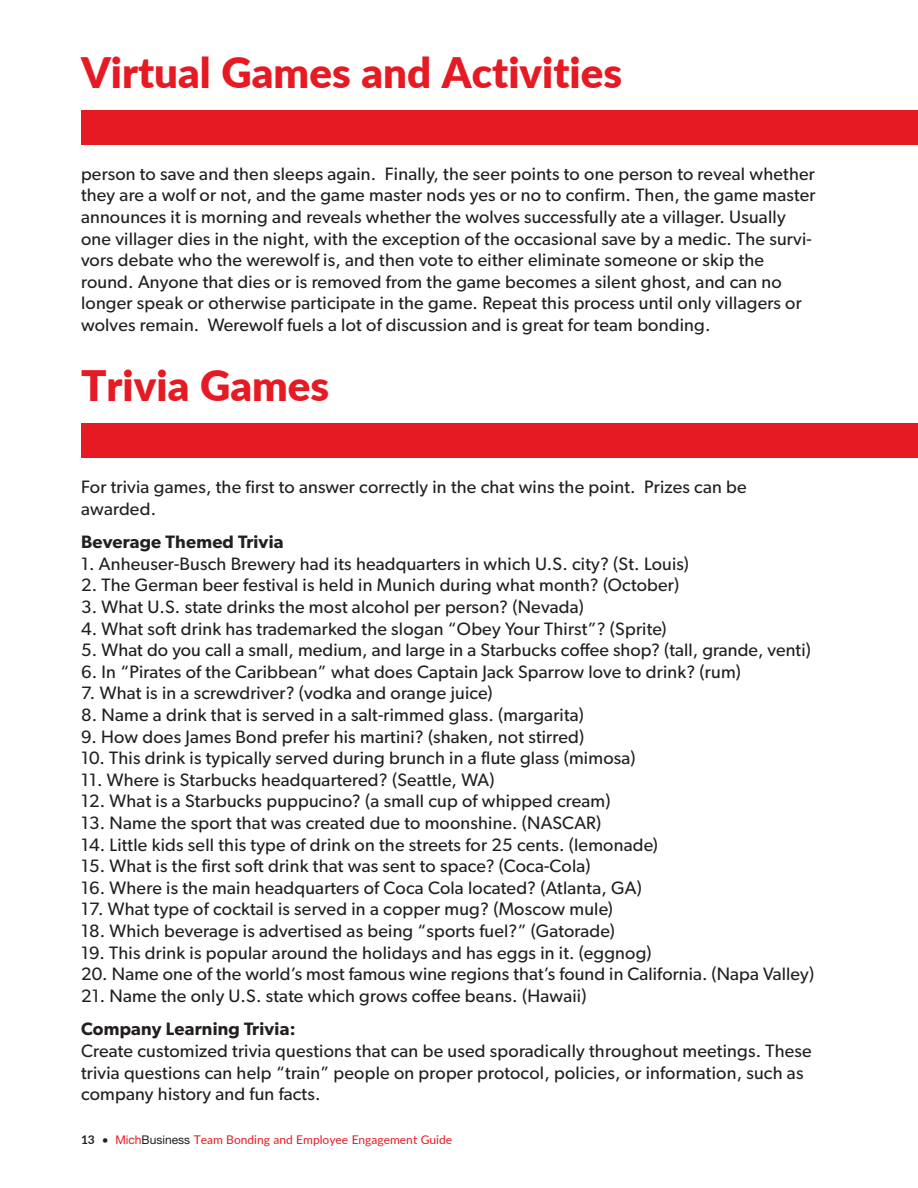
<style>
.page{position:relative;width:918px;height:1188px;background:#fff}
.page>*{position:absolute;margin:0;border:0;box-sizing:border-box;transform-origin:0 0}
.t1{font:900 42px "Lato";color:#e51a23}
.t2{font:18px/21.6px "Gibson";letter-spacing:.01em;color:#231f20}
.t3{font:600 18px "Gibson";letter-spacing:.01em;color:#231f20}
.t4{font:12px "Lato";color:#e51a23}
.s1{font-weight:700;color:#231f20}
.s2{color:#231f20}
.s3{font-family:"Helvetica Neue"}
.s4{font-family:"Helvetica Neue";color:#231f20}
</style>
<div class="page">
<div style="left:81px;top:110px;width:837px;height:35px;background:#e51a23"></div>
<div style="left:81px;top:423px;width:837px;height:35px;background:#e51a23"></div>
<h1 class="t1" style="left:81px;top:46px;width:543px">Virtual Games and Activities</h1>
<p class="t2" style="left:81px;top:165px;width:736px">person to save and then sleeps again. Finally, the seer points to one person to reveal whether they are a wolf or not, and the game master nods yes or no to confirm. Then, the game master announces it is morning and reveals whether the wolves successfully ate a villager. Usually one villager dies in the night, with the exception of the occasional save by a medic. The survi&shy;vors debate who the werewolf is, and then vote to either eliminate someone or skip the round. Anyone that dies or is removed from the game becomes a silent ghost, and can no longer speak or otherwise participate in the game. Repeat this process until only villagers or wolves remain. Werewolf fuels a lot of discussion and is great for team bonding.</p>
<h1 class="t1" style="left:81px;top:359px;width:250px">Trivia Games</h1>
<p class="t2" style="left:81px;top:478px;width:667px">For trivia games, the first to answer correctly in the chat wins the point. Prizes can be awarded.</p>
<p class="t3" style="left:81px;top:536px;width:204px">Beverage Themed Trivia</p>
<p class="t2" style="left:81px;top:554px;width:609px">1. Anheuser-Busch Brewery had its headquarters in which U.S. city? (St. Louis)</p>
<p class="t2" style="left:81px;top:576px;width:600px">2. The German beer festival is held in Munich during what month? (October)</p>
<p class="t2" style="left:81px;top:598px;width:505px">3. What U.S. state drinks the most alcohol per person? (Nevada)</p>
<p class="t2" style="left:81px;top:619px;width:587px">4. What soft drink has trademarked the slogan “Obey Your Thirst”? (Sprite)</p>
<p class="t2" style="left:81px;top:641px;width:731px">5. What do you call a small, medium, and large in a Starbucks coffee shop? (tall, grande, venti)</p>
<p class="t2" style="left:81px;top:662px;width:662px">6. In “Pirates of the Caribbean” what does Captain Jack Sparrow love to drink? (rum)</p>
<p class="t2" style="left:81px;top:684px;width:413px">7. What is in a screwdriver? (vodka and orange juice)</p>
<p class="t2" style="left:81px;top:706px;width:505px">8. Name a drink that is served in a salt-rimmed glass. (margarita)</p>
<p class="t2" style="left:81px;top:727px;width:505px">9. How does James Bond prefer his martini? (shaken, not stirred)</p>
<p class="t2" style="left:81px;top:749px;width:556px">10. This drink is typically served during brunch in a flute glass (mimosa)</p>
<p class="t2" style="left:81px;top:770px;width:415px">11. Where is Starbucks headquartered? (Seattle, WA)</p>
<p class="t2" style="left:81px;top:792px;width:531px">12. What is a Starbucks puppucino? (a small cup of whipped cream)</p>
<p class="t2" style="left:81px;top:814px;width:522px">13. Name the sport that was created due to moonshine. (NASCAR)</p>
<p class="t2" style="left:81px;top:835px;width:578px">14. Little kids sell this type of drink on the streets for 25 cents. (lemonade)</p>
<p class="t2" style="left:81px;top:857px;width:511px">15. What is the first soft drink that was sent to space? (Coca-Cola)</p>
<p class="t2" style="left:81px;top:878px;width:562px">16. Where is the main headquarters of Coca Cola located? (Atlanta, GA)</p>
<p class="t2" style="left:81px;top:900px;width:533px">17. What type of cocktail is served in a copper mug? (Moscow mule)</p>
<p class="t2" style="left:81px;top:922px;width:535px">18. Which beverage is advertised as being “sports fuel?” (Gatorade)</p>
<p class="t2" style="left:81px;top:943px;width:572px">19. This drink is popular around the holidays and has eggs in it. (eggnog)</p>
<p class="t2" style="left:81px;top:965px;width:735px">20. Name one of the world’s most famous wine regions that’s found in California. (Napa Valley)</p>
<p class="t2" style="left:81px;top:986px;width:507px">21. Name the only U.S. state which grows coffee beans. (Hawaii)</p>
<p class="t3" style="left:81px;top:1023px;width:216px">Company Learning Trivia:</p>
<p class="t2" style="left:81px;top:1042px;width:732px">Create customized trivia questions that can be used sporadically throughout meetings. These trivia questions can help “train” people on proper protocol, policies, or information, such as company history and fun facts.</p>
<p class="t4" style="left:81px;top:1132px;width:373px"><span class="s1">13</span> <span class="s2">•</span> <span class="s3">Mich</span><span class="s4">Business</span> Team Bonding and Employee Engagement Guide</p>
</div>
